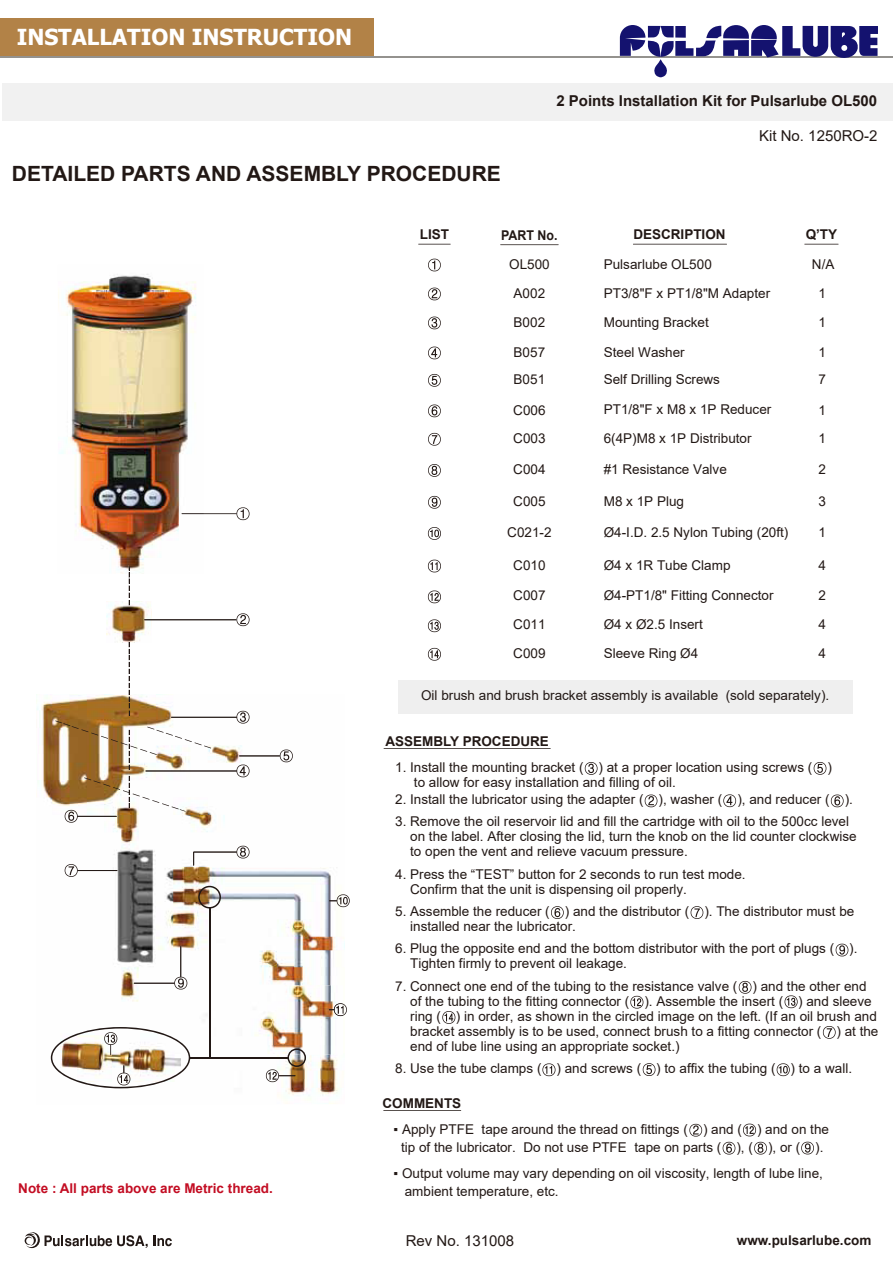
<style>
.page{position:relative;width:893px;height:1263px;background:#fff}
.page>*{position:absolute;margin:0;border:0;box-sizing:border-box;transform-origin:0 0}
.t1{font:700 22.05px "Tahoma";color:#fff}
.t2{font:700 21px "Arial";color:#221815}
.t3{font:700 15px "Arial";color:#221815}
.t4{font:15px "Arial";color:#221815}
.t5{font:13.5px/15px "Arial";color:#221815}
.t6{font:700 13.5px "Arial";color:#221815}
.t7{font:700 13.5px "Arial";color:#c30d23}
.t8{font:700 13.5px "Arial";color:#221815;scale:.92 1}
</style>
<div class="page">
<hr style="left:0;top:56px;width:893px;height:1px;background:#94928e">
<svg style="left:620px;top:25px;width:258px;height:52px"></svg>
<div style="left:2px;top:83px;width:891px;height:38px;background:#f1f1f1"></div>
<div style="left:0;top:18px;width:373px;height:38px;background:#b28247"></div>
<svg style="left:154px;top:1235px;width:18px;height:11px"></svg>
<svg style="left:25px;top:1232px;width:123px;height:16px"></svg>
<svg style="left:428px;top:527px;width:13px;height:13px"></svg>
<svg style="left:428px;top:560px;width:13px;height:12px"></svg>
<svg style="left:428px;top:619px;width:13px;height:13px"></svg>
<svg style="left:428px;top:648px;width:13px;height:13px"></svg>
<svg style="left:428px;top:590px;width:13px;height:13px"></svg>
<svg style="left:428px;top:259px;width:13px;height:12px"></svg>
<svg style="left:428px;top:317px;width:13px;height:12px"></svg>
<svg style="left:428px;top:347px;width:13px;height:12px"></svg>
<svg style="left:428px;top:374px;width:13px;height:13px"></svg>
<svg style="left:428px;top:404px;width:13px;height:13px"></svg>
<svg style="left:428px;top:433px;width:13px;height:13px"></svg>
<svg style="left:428px;top:464px;width:13px;height:13px"></svg>
<svg style="left:428px;top:288px;width:13px;height:12px"></svg>
<svg style="left:428px;top:496px;width:13px;height:13px"></svg>
<svg style="left:743px;top:1123px;width:13px;height:13px"></svg>
<svg style="left:831px;top:794px;width:13px;height:13px"></svg>
<svg style="left:723px;top:1142px;width:12px;height:12px"></svg>
<svg style="left:754px;top:1142px;width:13px;height:12px"></svg>
<svg style="left:689px;top:1124px;width:13px;height:12px"></svg>
<svg style="left:777px;top:1063px;width:13px;height:13px"></svg>
<svg style="left:542px;top:1063px;width:13px;height:13px"></svg>
<svg style="left:784px;top:995px;width:14px;height:13px"></svg>
<svg style="left:442px;top:1011px;width:13px;height:13px"></svg>
<svg style="left:630px;top:996px;width:13px;height:12px"></svg>
<svg style="left:585px;top:762px;width:13px;height:13px"></svg>
<svg style="left:723px;top:794px;width:13px;height:13px"></svg>
<svg style="left:814px;top:762px;width:12px;height:13px"></svg>
<svg style="left:643px;top:1063px;width:12px;height:13px"></svg>
<svg style="left:551px;top:906px;width:13px;height:13px"></svg>
<svg style="left:691px;top:906px;width:12px;height:13px"></svg>
<svg style="left:823px;top:1026px;width:13px;height:13px"></svg>
<svg style="left:739px;top:981px;width:12px;height:13px"></svg>
<svg style="left:645px;top:794px;width:12px;height:13px"></svg>
<svg style="left:836px;top:944px;width:12px;height:12px"></svg>
<svg style="left:801px;top:1142px;width:13px;height:12px"></svg>
<div style="left:398px;top:680px;width:454px;height:33px;background:#efefef"></div>
<hr style="left:418px;top:244px;width:33px;height:1px;background:#221815">
<hr style="left:633px;top:244px;width:94px;height:1px;background:#221815">
<hr style="left:804px;top:244px;width:34px;height:1px;background:#221815">
<hr style="left:383px;top:1110px;width:78px;height:1px;background:#221815">
<hr style="left:384px;top:748px;width:167px;height:1px;background:#221815">
<img style="left:106px;top:601px;width:45px;height:41px">
<img style="left:36px;top:700px;width:309px;height:404px">
<img style="left:51px;top:1027px;width:139px;height:61px">
<hr style="left:189px;top:1057px;width:99px;height:1px;background:#221815">
<hr style="left:209px;top:908px;width:2px;height:149px;background:#221815">
<svg style="left:198px;top:886px;width:23px;height:22px"></svg>
<hr style="left:182px;top:513px;width:55px;height:1px;background:#221815">
<svg style="left:236px;top:507px;width:14px;height:13px"></svg>
<hr style="left:144px;top:619px;width:93px;height:1px;background:#221815">
<svg style="left:236px;top:613px;width:14px;height:13px"></svg>
<hr style="left:77px;top:870px;width:41px;height:1px;background:#221815">
<hr style="left:134px;top:983px;width:41px;height:1px;background:#221815">
<hr style="left:180px;top:946px;width:1px;height:31px;background:#221815">
<svg style="left:65px;top:864px;width:13px;height:13px"></svg>
<svg style="left:236px;top:846px;width:14px;height:12px"></svg>
<svg style="left:174px;top:977px;width:13px;height:12px"></svg>
<hr style="left:193px;top:852px;width:44px;height:1px;background:#221815">
<svg style="left:193px;top:852px;width:1px;height:14px"></svg>
<svg style="left:329px;top:894px;width:21px;height:13px"></svg>
<hr style="left:171px;top:717px;width:66px;height:1px;background:#221815">
<hr style="left:239px;top:755px;width:41px;height:1px;background:#221815">
<hr style="left:77px;top:816px;width:40px;height:1px;background:#221815">
<svg style="left:236px;top:711px;width:14px;height:12px"></svg>
<svg style="left:236px;top:764px;width:14px;height:13px"></svg>
<svg style="left:65px;top:810px;width:13px;height:13px"></svg>
<svg style="left:280px;top:749px;width:13px;height:13px"></svg>
<hr style="left:145px;top:771px;width:92px;height:1px;background:#221815">
<svg style="left:55px;top:642px;width:156px;height:128px"></svg>
<svg style="left:84px;top:776px;width:102px;height:36px"></svg>
<img style="left:58px;top:274px;width:146px;height:299px">
<svg style="left:182px;top:513px;width:22px;height:1px"></svg>
<svg style="left:129px;top:565px;width:1px;height:40px"></svg>
<img style="left:251px;top:985px;width:92px;height:70px">
<svg style="left:266px;top:1048px;width:40px;height:34px"></svg>
<svg style="left:329px;top:1003px;width:18px;height:13px"></svg>
<hr style="left:500px;top:244px;width:59px;height:1px;background:#221815">
<h1 class="t1" style="left:17px;top:22px;width:337px">INSTALLATION INSTRUCTION</h1>
<h2 class="t2" style="left:12px;top:159px;width:491px">DETAILED PARTS AND ASSEMBLY PROCEDURE</h2>
<p class="t3" style="left:556px;top:90px;width:322px">2 Points Installation Kit for Pulsarlube OL500</p>
<p class="t4" style="left:759px;top:125px;width:120px">Kit No. 1250RO-2</p>
<p class="t6" style="left:420px;top:225px;width:31px">LIST</p>
<p class="t6" style="left:633px;top:225px;width:94px">DESCRIPTION</p>
<p class="t6" style="left:806px;top:225px;width:33px">Q’TY</p>
<p class="t8" style="left:501px;top:225px;width:63px">PART No.</p>
<p class="t5" style="left:509px;top:249px;width:42px;line-height:29px;text-align:center">OL500<br>A002<br>B002</p>
<p class="t5" style="left:514px;top:344px;width:33px">B057</p>
<p class="t5" style="left:604px;top:249px;width:168px;line-height:29px">Pulsarlube OL500<br>PT3/8"F x PT1/8"M Adapter<br>Mounting Bracket</p>
<p class="t5" style="left:604px;top:344px;width:83px">Steel Washer</p>
<p class="t5" style="left:812px;top:249px;width:24px;line-height:29px;text-align:center">N/A<br>1<br>1</p>
<p class="t5" style="left:818px;top:344px;width:9px">1</p>
<p class="t5" style="left:514px;top:372px;width:33px">B051</p>
<p class="t5" style="left:604px;top:372px;width:118px">Self Drilling Screws</p>
<p class="t5" style="left:818px;top:372px;width:9px">7</p>
<p class="t5" style="left:513px;top:402px;width:34px">C006</p>
<p class="t5" style="left:604px;top:402px;width:169px">PT1/8"F x M8 x 1P Reducer</p>
<p class="t5" style="left:818px;top:402px;width:9px">1</p>
<p class="t5" style="left:513px;top:430px;width:34px">C003</p>
<p class="t5" style="left:513px;top:462px;width:34px">C004</p>
<p class="t5" style="left:513px;top:494px;width:34px">C005</p>
<p class="t5" style="left:604px;top:430px;width:149px">6(4P)M8 x 1P Distributor</p>
<p class="t5" style="left:604px;top:462px;width:125px">#1 Resistance Valve</p>
<p class="t5" style="left:604px;top:494px;width:82px">M8 x 1P Plug</p>
<p class="t5" style="left:818px;top:430px;width:9px">1</p>
<p class="t5" style="left:818px;top:462px;width:9px">2</p>
<p class="t5" style="left:818px;top:494px;width:9px">3</p>
<p class="t5" style="left:507px;top:525px;width:46px">C021-2</p>
<p class="t5" style="left:604px;top:525px;width:186px">Ø4-I.D. 2.5 Nylon Tubing (20ft)</p>
<p class="t5" style="left:818px;top:525px;width:9px">1</p>
<p class="t5" style="left:513px;top:557px;width:34px">C010</p>
<p class="t5" style="left:604px;top:557px;width:128px">Ø4 x 1R Tube Clamp</p>
<p class="t5" style="left:818px;top:557px;width:9px">4</p>
<p class="t5" style="left:513px;top:588px;width:34px">C007</p>
<p class="t5" style="left:604px;top:588px;width:171px">Ø4-PT1/8" Fitting Connector</p>
<p class="t5" style="left:818px;top:588px;width:9px">2</p>
<p class="t5" style="left:513px;top:610px;width:34px;line-height:28.5px">C011<br>C009</p>
<p class="t5" style="left:604px;top:610px;width:101px;line-height:28.5px">Ø4 x Ø2.5 Insert<br>Sleeve Ring Ø4</p>
<p class="t5" style="left:818px;top:617px;width:9px">4</p>
<p class="t5" style="left:818px;top:645px;width:9px">4</p>
<p class="t5" style="left:421px;top:688px;width:410px">Oil brush and brush bracket assembly is available (sold separately).</p>
<p class="t6" style="left:385px;top:732px;width:165px">ASSEMBLY PROCEDURE</p>
<p class="t5" style="left:414px;top:759px;width:419px;text-indent:-19px">1. Install the mounting bracket ( ) at a proper location using screws ( ) to allow for easy installation and filling of oil.</p>
<p class="t5" style="left:395px;top:792px;width:459px">2. Install the lubricator using the adapter ( ), washer ( ), and reducer ( ).</p>
<p class="t5" style="left:410px;top:814px;width:448px;text-indent:-15px">3. Remove the oil reservoir lid and fill the cartridge with oil to the 500cc level on the label. After closing the lid, turn the knob on the lid counter clockwise to open the vent and relieve vacuum pressure.</p>
<p class="t5" style="left:410px;top:866px;width:337px;text-indent:-15px">4. Press the “TEST” button for 2 seconds to run test mode.<br>Confirm that the unit is dispensing oil properly.</p>
<p class="t5" style="left:410px;top:903px;width:446px;text-indent:-15px">5. Assemble the reducer ( ) and the distributor ( ). The distributor must be installed near the lubricator.</p>
<p class="t5" style="left:410px;top:941px;width:449px;text-indent:-15px">6. Plug the opposite end and the bottom distributor with the port of plugs ( ).<br>Tighten firmly to prevent oil leakage.</p>
<p class="t5" style="left:410px;top:978px;width:470px;text-indent:-15px">7. Connect one end of the tubing to the resistance valve ( ) and the other end of the tubing to the fitting connector ( ). Assemble the insert ( ) and sleeve ring ( ) in order, as shown in the circled image on the left. (If an oil brush and bracket assembly is to be used, connect brush to a fitting connector ( ) at the end of lube line using an appropriate socket.)</p>
<p class="t5" style="left:395px;top:1061px;width:458px">8. Use the tube clamps ( ) and screws ( ) to affix the tubing ( ) to a wall.</p>
<p class="t7" style="left:18px;top:1178px;width:256px">Note : All parts above are Metric thread.</p>
<p class="t6" style="left:383px;top:1094px;width:80px">COMMENTS</p>
<p class="t5" style="left:394px;top:1120px;width:437px;line-height:18px;text-align:center">▪ Apply PTFE tape around the thread on fittings ( ) and ( ) and on the tip of the lubricator. Do not use PTFE tape on parts ( ), ( ), or ( ).</p>
<p class="t5" style="left:405px;top:1164px;width:420px;line-height:18px;text-indent:-11px">▪ Output volume may vary depending on oil viscosity, length of lube line, ambient temperature, etc.</p>
<p class="t4" style="left:406px;top:1230px;width:110px">Rev No. 131008</p>
<p class="t6" style="left:737px;top:1230px;width:136px">www.pulsarlube.com</p>
</div>
